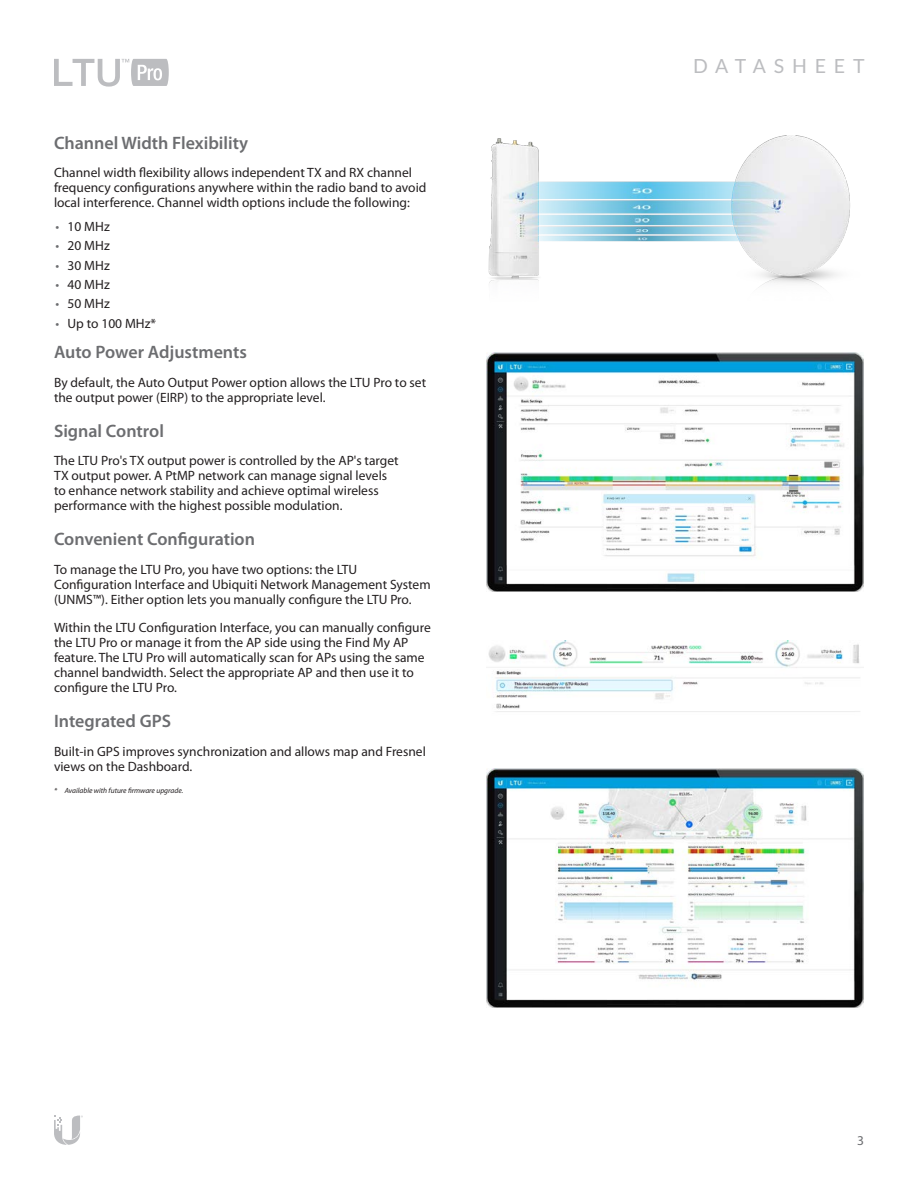
<style>
.page{position:relative;width:918px;height:1188px;background:#fff}
.page>*{position:absolute;margin:0;border:0;box-sizing:border-box;transform-origin:0 0}
.t1{font:19.5px "Lato";letter-spacing:.4em;color:#bcbdc0}
.Heading_2{font:600 18px "Myriad Pro";color:#6c6d70}
.Body{font:13.5px/15px "Myriad Pro";color:#231f20}
.t2{font:13.5px "Myriad Pro";color:#6c6d70}
.t3{font:italic 7.5px "Myriad Pro";color:#231f20}
.s1{color:#6c6d70}
</style>
<div class="page">
<img style="left:486px;top:768px;width:378px;height:240px">
<img style="left:486px;top:352px;width:378px;height:240px">
<img style="left:486px;top:641px;width:378px;height:71px">
<img style="left:488px;top:135px;width:362px;height:153px">
<svg style="left:54px;top:59px;width:115px;height:28px"></svg>
<svg style="left:54px;top:1116px;width:29px;height:29px"></svg>
<p class="Heading_2" style="left:54px;top:131px;width:196px">Channel Width Flexibility</p>
<p class="Body" style="left:54px;top:165px;width:374px">Channel width flexibility allows independent TX and RX channel frequency configurations anywhere within the radio band to avoid local interference. Channel width options include the following:</p>
<p class="Body" style="left:56px;top:219px;width:56px"><span class="s1">•</span> 10 MHz</p>
<p class="Body" style="left:56px;top:238px;width:56px"><span class="s1">•</span> 20 MHz</p>
<p class="Body" style="left:56px;top:257px;width:56px"><span class="s1">•</span> 30 MHz</p>
<p class="Body" style="left:56px;top:277px;width:56px"><span class="s1">•</span> 40 MHz</p>
<p class="Body" style="left:56px;top:296px;width:56px"><span class="s1">•</span> 50 MHz</p>
<p class="Body" style="left:56px;top:315px;width:102px"><span class="s1">•</span> Up to 100 MHz*</p>
<p class="Heading_2" style="left:54px;top:341px;width:194px">Auto Power Adjustments</p>
<p class="Body" style="left:54px;top:374px;width:374px">By default, the Auto Output Power option allows the LTU Pro to set the output power (EIRP) to the appropriate level.</p>
<p class="Heading_2" style="left:54px;top:419px;width:111px">Signal Control</p>
<p class="Body" style="left:54px;top:453px;width:346px">The LTU Pro's TX output power is controlled by the AP's target TX output power. A PtMP network can manage signal levels to enhance network stability and achieve optimal wireless performance with the highest possible modulation.</p>
<p class="Heading_2" style="left:54px;top:528px;width:203px">Convenient Configuration</p>
<p class="Body" style="left:54px;top:561px;width:378px">To manage the LTU Pro, you have two options: the LTU<br>Configuration Interface and Ubiquiti Network Management System (UNMS™). Either option lets you manually configure the LTU Pro.</p>
<p class="Body" style="left:54px;top:620px;width:378px">Within the LTU Configuration Interface, you can manually configure the LTU Pro or manage it from the AP side using the Find My AP feature. The LTU Pro will automatically scan for APs using the same channel bandwidth. Select the appropriate AP and then use it to configure the LTU Pro.</p>
<p class="Heading_2" style="left:54px;top:710px;width:119px">Integrated GPS</p>
<p class="Body" style="left:54px;top:744px;width:373px">Built-in GPS improves synchronization and allows map and Fresnel views on the Dashboard.</p>
<p class="t3" style="left:54px;top:786px;width:131px">* Available with future firmware upgrade.</p>
<h1 class="t1" style="left:693px;top:52px;width:173px">DATASHEET</h1>
<p class="t2" style="left:857px;top:1132px;width:8px">3</p>
</div>
